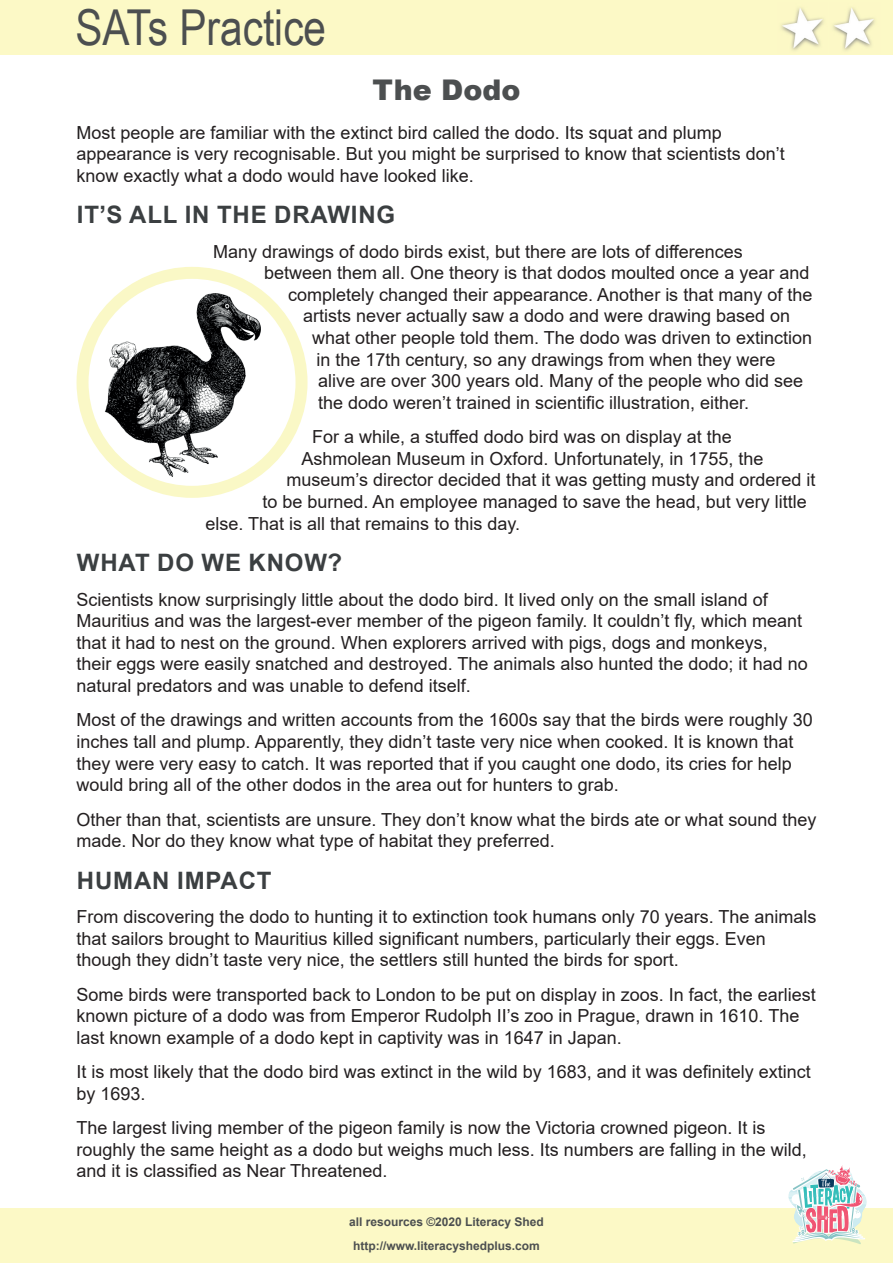
<style>
.page{position:relative;width:893px;height:1263px;background:#fff}
.page>*{position:absolute;margin:0;border:0;box-sizing:border-box;transform-origin:0 0}
.t1{font:49.5px "Arial Narrow";color:#4c4f50}
.t2{font:900 28.5px "Arial";color:#4c4f50}
.t3{font:700 24px "Arial";letter-spacing:.035em;color:#3b3f41}
.t4{font:18px/21.6px "Arial";color:#231f20}
.t5{font:700 12px/24px "Arial";color:#4c4f50;text-align:center}
</style>
<div class="page">
<div style="left:0;top:1209px;width:893px;height:54px;background:#fcf9c6"></div>
<div style="left:0;top:0;width:893px;height:54px;background:#fcf9c6"></div>
<img style="left:781px;top:8px;width:94px;height:43px">
<img style="left:829px;top:2px;width:1px;height:52px">
<img style="left:83px;top:273px;width:219px;height:219px;border-radius:109px">
<div style="left:77px;top:267px;width:231px;height:231px;border:12px solid #faf8c6;border-radius:50%"></div>
<svg style="left:788px;top:1165px;width:79px;height:79px"></svg>
<h1 class="t1" style="left:75px;top:-9px;width:252px">SATs Practice</h1>
<h2 class="t2" style="left:372px;top:69px;width:150px">The Dodo</h2>
<p class="t4" style="left:77px;top:121px;width:710px">Most people are familiar with the extinct bird called the dodo. Its squat and plump appearance is very recognisable. But you might be surprised to know that scientists don’t know exactly what a dodo would have looked like.</p>
<h3 class="t3" style="left:77px;top:198px;width:320px">IT’S ALL IN THE DRAWING</h3>
<p class="t4" style="left:213px;top:240px;width:531px">Many drawings of dodo birds exist, but there are lots of differences</p>
<p class="t4" style="left:264px;top:262px;width:547px">between them all. One theory is that dodos moulted once a year and</p>
<p class="t4" style="left:288px;top:284px;width:526px">completely changed their appearance. Another is that many of the</p>
<p class="t4" style="left:303px;top:305px;width:489px">artists never actually saw a dodo and were drawing based on</p>
<p class="t4" style="left:312px;top:327px;width:501px">what other people told them. The dodo was driven to extinction</p>
<p class="t4" style="left:317px;top:348px;width:460px">in the 17th century, so any drawings from when they were</p>
<p class="t4" style="left:318px;top:370px;width:487px">alive are over 300 years old. Many of the people who did see</p>
<p class="t4" style="left:318px;top:392px;width:433px">the dodo weren’t trained in scientific illustration, either.</p>
<p class="t4" style="left:312px;top:426px;width:421px">For a while, a stuffed dodo bird was on display at the</p>
<p class="t4" style="left:302px;top:448px;width:463px">Ashmolean Museum in Oxford. Unfortunately, in 1755, the</p>
<p class="t4" style="left:287px;top:469px;width:530px">museum’s director decided that it was getting musty and ordered it</p>
<p class="t4" style="left:263px;top:491px;width:546px">to be burned. An employee managed to save the head, but very little</p>
<p class="t4" style="left:206px;top:512px;width:316px">else. That is all that remains to this day.</p>
<h3 class="t3" style="left:77px;top:546px;width:267px">WHAT DO WE KNOW?</h3>
<p class="t4" style="left:77px;top:588px;width:733px">Scientists know surprisingly little about the dodo bird. It lived only on the small island of Mauritius and was the largest-ever member of the pigeon family. It couldn’t fly, which meant that it had to nest on the ground. When explorers arrived with pigs, dogs and monkeys,<br>their eggs were easily snatched and destroyed. The animals also hunted the dodo; it had no natural predators and was unable to defend itself.</p>
<p class="t4" style="left:77px;top:709px;width:738px">Most of the drawings and written accounts from the 1600s say that the birds were roughly 30 inches tall and plump. Apparently, they didn’t taste very nice when cooked. It is known that they were very easy to catch. It was reported that if you caught one dodo, its cries for help would bring all of the other dodos in the area out for hunters to grab.</p>
<p class="t4" style="left:77px;top:808px;width:741px">Other than that, scientists are unsure. They don’t know what the birds ate or what sound they made. Nor do they know what type of habitat they preferred.</p>
<h3 class="t3" style="left:77px;top:863px;width:196px">HUMAN IMPACT</h3>
<p class="t4" style="left:77px;top:906px;width:741px">From discovering the dodo to hunting it to extinction took humans only 70 years. The animals that sailors brought to Mauritius killed significant numbers, particularly their eggs. Even though they didn’t taste very nice, the settlers still hunted the birds for sport.</p>
<p class="t4" style="left:77px;top:983px;width:741px">Some birds were transported back to London to be put on display in zoos. In fact, the earliest known picture of a dodo was from Emperor Rudolph II’s zoo in Prague, drawn in 1610. The last known example of a dodo kept in captivity was in 1647 in Japan.</p>
<p class="t4" style="left:77px;top:1061px;width:736px">It is most likely that the dodo bird was extinct in the wild by 1683, and it was definitely extinct by 1693.</p>
<p class="t4" style="left:77px;top:1117px;width:732px">The largest living member of the pigeon family is now the Victoria crowned pigeon. It is roughly the same height as a dodo but weighs much less. Its numbers are falling in the wild, and it is classified as Near Threatened.</p>
<p class="t5" style="left:349px;top:1209px;width:196px">all resources ©2020 Literacy Shed http://www.literacyshedplus.com</p>
</div>
